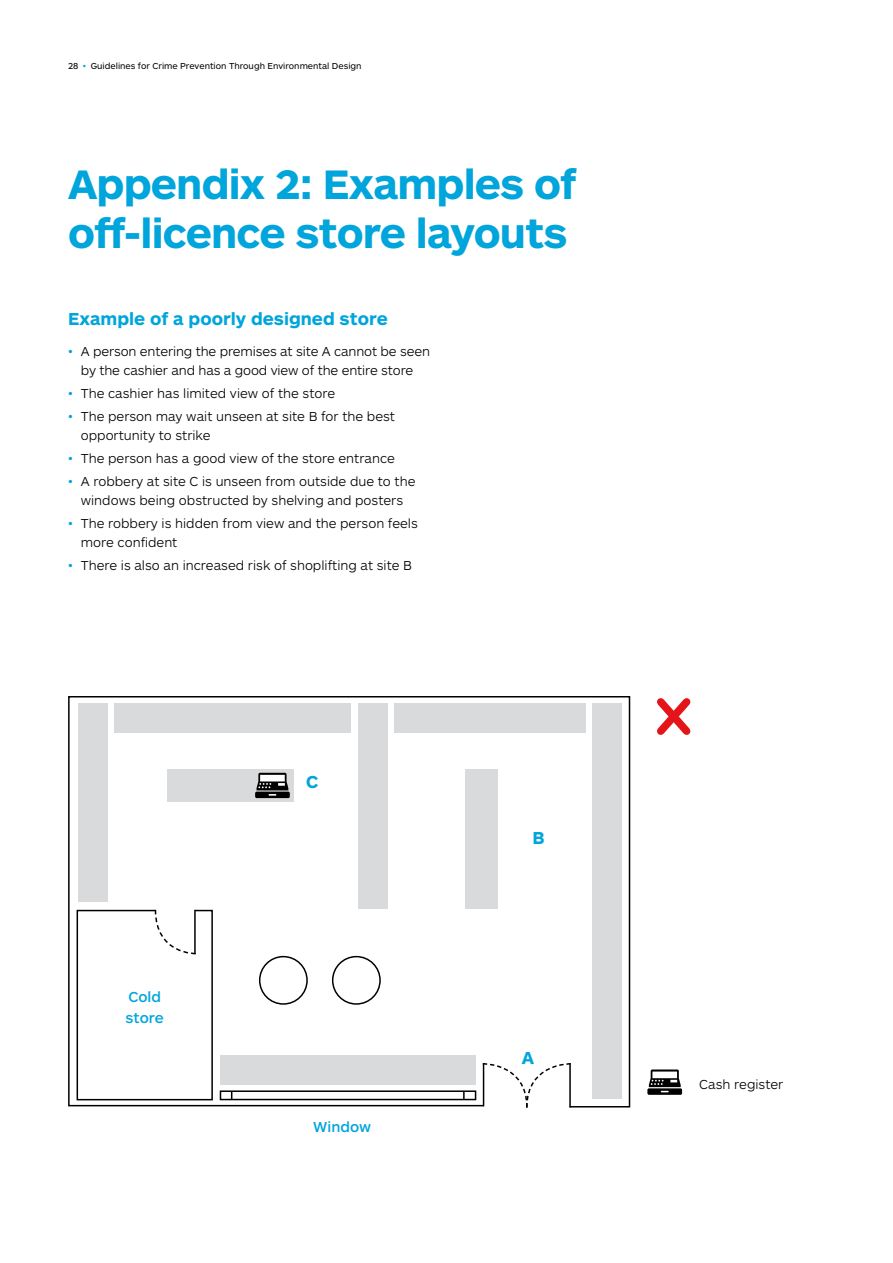
<style>
.page{position:relative;width:893px;height:1263px;background:#fff}
.page>*{position:absolute;margin:0;border:0;box-sizing:border-box;transform-origin:0 0}
.t1{font:700 42.75px/49.5px "ARS Maquette Pro";letter-spacing:-.02em;color:#00a5db}
.t2{font:700 18px "ARS Maquette Pro";color:#00a5db}
.t3{font:500 15px/21px "ARS Maquette Pro";color:#00a5db}
.t4{font:300 13.5px/18.8px "ARS Maquette Pro";color:#000;text-align:center}
.t5{font:9px "ARS Maquette Pro";color:#000}
.s1{color:#00a5db}
</style>
<div class="page">
<svg style="left:68px;top:696px;width:563px;height:412px"></svg>
<svg style="left:76px;top:908px;width:138px;height:193px"></svg>
<div style="left:259px;top:956px;width:49px;height:49px;border:2px solid #000;border-radius:50%"></div>
<div style="left:332px;top:956px;width:49px;height:49px;border:2px solid #000;border-radius:50%"></div>
<div style="left:465px;top:769px;width:33px;height:140px;background:#d9dadb"></div>
<div style="left:168px;top:769px;width:126px;height:32px;background:#d9dadb"></div>
<div style="left:592px;top:703px;width:30px;height:395px;background:#d9dadb"></div>
<div style="left:358px;top:703px;width:29px;height:206px;background:#d9dadb"></div>
<div style="left:220px;top:1055px;width:256px;height:30px;background:#d9dadb"></div>
<div style="left:78px;top:703px;width:29px;height:199px;background:#d9dadb"></div>
<div style="left:394px;top:703px;width:192px;height:30px;background:#d9dadb"></div>
<div style="left:114px;top:703px;width:237px;height:30px;background:#d9dadb"></div>
<div style="left:220px;top:1090px;width:256px;height:10px;border:2px solid #000"></div>
<svg style="left:463px;top:1091px;width:2px;height:8px"></svg>
<svg style="left:657px;top:698px;width:34px;height:37px"></svg>
<svg style="left:647px;top:1069px;width:35px;height:26px"></svg>
<svg style="left:255px;top:773px;width:35px;height:25px"></svg>
<p class="t5" style="left:68px;top:60px;width:295px">28 <span class="s1">•</span> Guidelines for Crime Prevention Through Environmental Design</p>
<h1 class="t1" style="left:68px;top:157px;width:510px">Appendix 2: Examples of off-licence store layouts</h1>
<h2 class="t2" style="left:68px;top:307px;width:321px">Example of a poorly designed store</h2>
<p class="t4" style="left:68px;top:342px;width:363px"><span class="s1">•</span> A person entering the premises at site A cannot be seen by the cashier and has a good view of the entire store</p>
<p class="t4" style="left:68px;top:383px;width:269px"><span class="s1">•</span> The cashier has limited view of the store</p>
<p class="t4" style="left:81px;top:406px;width:316px;text-align:left;text-indent:-13px"><span class="s1">•</span> The person may wait unseen at site B for the best opportunity to strike</p>
<p class="t4" style="left:68px;top:448px;width:328px"><span class="s1">•</span> The person has a good view of the store entrance</p>
<p class="t4" style="left:68px;top:471px;width:349px"><span class="s1">•</span> A robbery at site C is unseen from outside due to the windows being obstructed by shelving and posters</p>
<p class="t4" style="left:81px;top:513px;width:339px;text-align:left;text-indent:-13px"><span class="s1">•</span> The robbery is hidden from view and the person feels more confident</p>
<p class="t4" style="left:68px;top:555px;width:346px"><span class="s1">•</span> There is also an increased risk of shoplifting at site B</p>
<p class="t3" style="left:126px;top:985px;width:40px">Cold store</p>
<h2 class="t2" style="left:306px;top:770px;width:14px">C</h2>
<p class="t3" style="left:313px;top:1116px;width:59px">Window</p>
<h2 class="t2" style="left:532px;top:826px;width:14px">B</h2>
<h2 class="t2" style="left:522px;top:1045px;width:14px">A</h2>
<p class="t4" style="left:699px;top:1074px;width:86px">Cash register</p>
</div>
